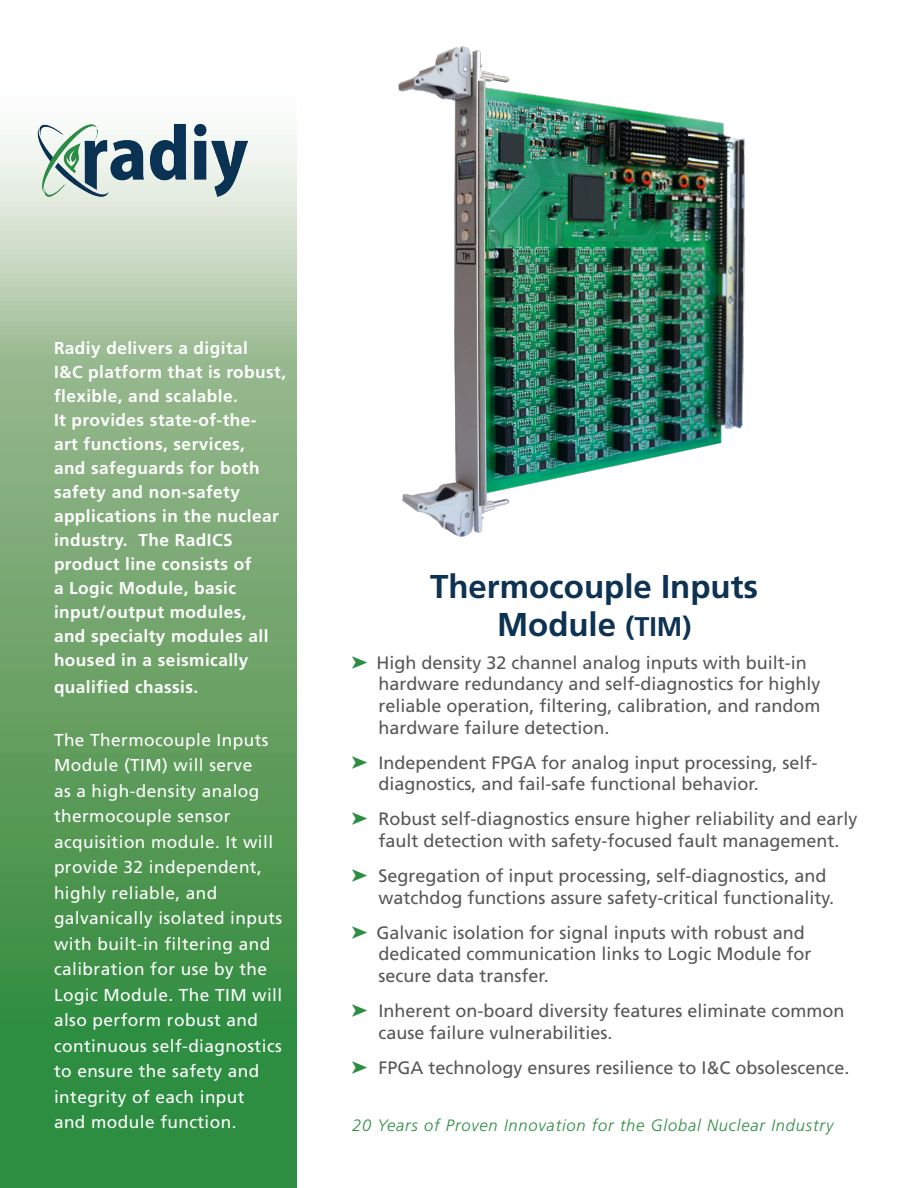
<style>
.page{position:relative;width:918px;height:1188px;background:#fff}
.page>*{position:absolute;margin:0;border:0;box-sizing:border-box;transform-origin:0 0}
.t1{font:700 33px/37.5px "Frutiger";color:#0d3252;text-align:center}
.t2{font:18px/21.6px "Frutiger";color:#57585a}
.t3{font:17.25px "Frutiger";letter-spacing:.025em;color:#fff}
.t4{font:700 17.25px/24px "Frutiger";letter-spacing:.025em;color:#fff}
.t5{font:italic 300 16.5px "Frutiger CE";letter-spacing:.05em;color:#2d8d42}
.s1{font-size:27px}
</style>
<div class="page">
<img style="left:398px;top:46px;width:347px;height:491px">
<svg style="left:0;top:135px;width:297px;height:1053px;background:#6ea76f"></svg>
<img style="left:36px;top:123px;width:211px;height:77px">
<p class="t4" style="left:54px;top:336px;width:195px">Radiy delivers a digital</p>
<p class="t4" style="left:54px;top:360px;width:234px">I&amp;C platform that is robust, flexible, and scalable.<br>It provides state-of-the-<br>art functions, services,<br>and safeguards for both safety and non-safety applications in the nuclear industry. The RadICS product line consists of<br>a Logic Module, basic input/output modules,<br>and specialty modules all housed in a seismically</p>
<p class="t4" style="left:54px;top:675px;width:146px">qualified chassis.</p>
<p class="t3" style="left:54px;top:730px;width:216px">The Thermocouple Inputs</p>
<p class="t3" style="left:54px;top:755px;width:200px">Module (TIM) will serve</p>
<p class="t3" style="left:54px;top:781px;width:207px">as a high-density analog</p>
<p class="t3" style="left:54px;top:806px;width:178px">thermocouple sensor</p>
<p class="t3" style="left:54px;top:832px;width:221px">acquisition module. It will</p>
<p class="t3" style="left:54px;top:857px;width:209px">provide 32 independent,</p>
<p class="t3" style="left:54px;top:883px;width:165px">highly reliable, and</p>
<p class="t3" style="left:54px;top:908px;width:230px">galvanically isolated inputs</p>
<p class="t3" style="left:54px;top:934px;width:218px">with built-in filtering and</p>
<p class="t3" style="left:54px;top:959px;width:215px">calibration for use by the</p>
<p class="t3" style="left:54px;top:985px;width:230px">Logic Module. The TIM will</p>
<p class="t3" style="left:54px;top:1010px;width:206px">also perform robust and</p>
<p class="t3" style="left:54px;top:1036px;width:229px">continuous self-diagnostics</p>
<p class="t3" style="left:54px;top:1061px;width:207px">to ensure the safety and</p>
<p class="t3" style="left:54px;top:1087px;width:192px">integrity of each input</p>
<p class="t3" style="left:54px;top:1112px;width:184px">and module function.</p>
<p class="t5" style="left:352px;top:1116px;width:483px">20 Years of Proven Innovation for the Global Nuclear Industry</p>
<p class="t1" style="left:430px;top:568px;width:330px">Thermocouple Inputs<br>Module <span class="s1">(TIM)</span></p>
<p class="t2" style="left:377px;top:652px;width:445px">High density 32 channel analog inputs with built-in hardware redundancy and self-diagnostics for highly reliable operation, filtering, calibration, and random hardware failure detection.</p>
<p class="t2" style="left:378px;top:751px;width:441px">Independent FPGA for analog input processing, self&shy;diagnostics, and fail-safe functional behavior.</p>
<p class="t2" style="left:378px;top:808px;width:481px">Robust self-diagnostics ensure higher reliability and early fault detection with safety-focused fault management.</p>
<p class="t2" style="left:378px;top:865px;width:457px">Segregation of input processing, self-diagnostics, and watchdog functions assure safety-critical functionality.</p>
<p class="t2" style="left:377px;top:922px;width:436px">Galvanic isolation for signal inputs with robust and dedicated communication links to Logic Module for secure data transfer.</p>
<p class="t2" style="left:378px;top:1000px;width:468px">Inherent on-board diversity features eliminate common cause failure vulnerabilities.</p>
<p class="t2" style="left:378px;top:1057px;width:473px">FPGA technology ensures resilience to I&amp;C obsolescence.</p>
</div>
